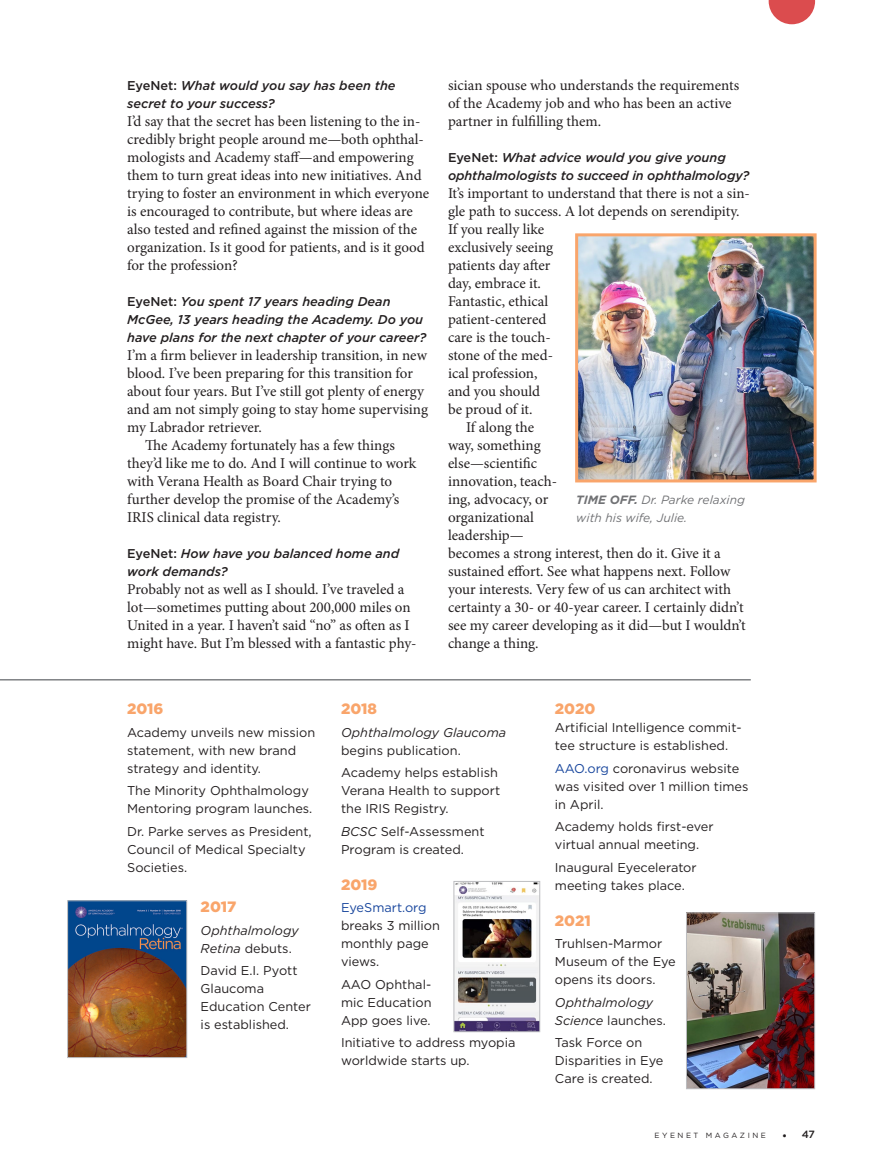
<style>
.page{position:relative;width:878px;height:1175px;background:#fff}
.page>*{position:absolute;margin:0;border:0;box-sizing:border-box;transform-origin:0 0}
.BODY_text_NO_indent{font:15px/18px "Minion Pro";letter-spacing:-.005em;color:#231f20}
.SIDEBAR_body{font:900 15px "Gotham";color:#f9a56b}
.SIDEBAR_body-2{font:12.75px/18px "Gotham";color:#231f20}
.SIDEBAR_body_NO_inde{font:italic 500 12.75px/18px "Gotham";color:#231f20}
.SIDEBAR_body-3{font:italic 12.75px/18px "Gotham";color:#231f20}
.t1{font:italic 12px/18px "Gotham";color:#717275}
.t2{font:500 10.5px "Gotham";color:#231f20}
.t3{font:7.5px "Gotham";letter-spacing:.34em;color:#231f20}
.s1{font-style:normal}
.s2{font-weight:700}
.s3{font-style:italic}
.s4{color:#18469d}
.s5{font-weight:300;font-size:12px}
</style>
<div class="page">
<svg style="left:768px;top:0;width:47px;height:24px"></svg>
<img style="left:579px;top:237px;width:233px;height:241px">
<div style="left:575px;top:233px;width:241px;height:249px;border:3px solid #f9a56b"></div>
<hr style="left:0;top:679px;width:750px;height:1px;background:#808285">
<img style="left:69px;top:902px;width:116px;height:154px">
<div style="left:67px;top:900px;width:120px;height:158px;border:1px solid #bcbdc0"></div>
<img style="left:688px;top:914px;width:124px;height:173px">
<div style="left:686px;top:912px;width:128px;height:177px;border:1px solid #bcbdc0"></div>
<img style="left:455px;top:883px;width:83px;height:147px">
<div style="left:453px;top:881px;width:87px;height:151px;border:1px solid #bcbdc0"></div>
<p class="SIDEBAR_body_NO_inde" style="left:127px;top:76px;width:270px"><span class="s1">EyeNet:</span> What would you say has been the secret to your success?</p>
<p class="BODY_text_NO_indent" style="left:127px;top:112px;width:303px">I’d say that the secret has been listening to the in&shy;credibly bright people around me—both ophthal&shy;mologists and Academy staff—and empowering them to turn great ideas into new initiatives. And trying to foster an environment in which everyone is encouraged to contribute, but where ideas are also tested and refined against the mission of the organization. Is it good for patients, and is it good for the profession?</p>
<p class="SIDEBAR_body_NO_inde" style="left:127px;top:292px;width:301px"><span class="s1">EyeNet:</span> You spent 17 years heading Dean<br>McGee, 13 years heading the Academy. Do you have plans for the next chapter of your career?</p>
<p class="BODY_text_NO_indent" style="left:127px;top:346px;width:302px">I’m a firm believer in leadership transition, in new blood. I’ve been preparing for this transition for about four years. But I’ve still got plenty of energy and am not simply going to stay home supervising my Labrador retriever.</p>
<p class="BODY_text_NO_indent" style="left:127px;top:436px;width:291px;text-indent:18px">The Academy fortunately has a few things they’d like me to do. And I will continue to work with Verana Health as Board Chair trying to further develop the promise of the Academy’s IRIS clinical data registry.</p>
<p class="SIDEBAR_body_NO_inde" style="left:127px;top:544px;width:274px"><span class="s1">EyeNet:</span> How have you balanced home and work demands?</p>
<p class="BODY_text_NO_indent" style="left:127px;top:580px;width:291px">Probably not as well as I should. I’ve traveled a lot—sometimes putting about 200,000 miles on United in a year. I haven’t said “no” as often as I might have. But I’m blessed with a fantastic phy-</p>
<p class="BODY_text_NO_indent" style="left:448px;top:76px;width:293px">sician spouse who understands the requirements of the Academy job and who has been an active partner in fulfilling them.</p>
<p class="SIDEBAR_body_NO_inde" style="left:448px;top:148px;width:303px"><span class="s1">EyeNet:</span> What advice would you give young ophthalmologists to succeed in ophthalmology?</p>
<p class="BODY_text_NO_indent" style="left:448px;top:184px;width:303px">It’s important to understand that there is not a sin&shy;gle path to success. A lot depends on serendipity.<br>If you really like<br>exclusively seeing<br>patients day after<br>day, embrace it.<br>Fantastic, ethical<br>patient-centered<br>care is the touch-<br>stone of the med-<br>ical profession,<br>and you should<br>be proud of it.</p>
<p class="BODY_text_NO_indent" style="left:448px;top:418px;width:299px;text-indent:18px">If along the<br>way, something<br>else—scientific<br>innovation, teach-<br>ing, advocacy, or<br>organizational<br>leadership—<br>becomes a strong interest, then do it. Give it a sustained effort. See what happens next. Follow your interests. Very few of us can architect with certainty a 30- or 40-year career. I certainly didn’t see my career developing as it did—but I wouldn’t change a thing.</p>
<p class="t1" style="left:576px;top:490px;width:170px"><span class="s2">TIME OFF.</span> Dr. Parke relaxing with his wife, Julie.</p>
<p class="SIDEBAR_body" style="left:127px;top:698px;width:38px">2016</p>
<p class="SIDEBAR_body-2" style="left:127px;top:723px;width:190px">Academy unveils new mission statement, with new brand strategy and identity.</p>
<p class="SIDEBAR_body-2" style="left:127px;top:781px;width:187px">The Minority Ophthalmology<br>Mentoring program launches.</p>
<p class="SIDEBAR_body-2" style="left:127px;top:822px;width:186px">Dr. Parke serves as President,<br>Council of Medical Specialty<br>Societies.</p>
<p class="SIDEBAR_body" style="left:201px;top:896px;width:37px">2017</p>
<p class="SIDEBAR_body-3" style="left:201px;top:921px;width:100px">Ophthalmology<br>Retina <span class="s1">debuts.</span></p>
<p class="SIDEBAR_body-2" style="left:201px;top:961px;width:112px">David E.I. Pyott<br>Glaucoma<br>Education Center is established.</p>
<p class="SIDEBAR_body" style="left:341px;top:698px;width:37px">2018</p>
<p class="SIDEBAR_body-3" style="left:341px;top:723px;width:167px">Ophthalmology Glaucoma <span class="s1">begins publication.</span></p>
<p class="SIDEBAR_body-2" style="left:341px;top:763px;width:161px">Academy helps establish<br>Verana Health to support the IRIS Registry.</p>
<p class="SIDEBAR_body-2" style="left:341px;top:822px;width:145px"><span class="s3">BCSC</span> Self-Assessment<br>Program is created.</p>
<p class="SIDEBAR_body" style="left:341px;top:874px;width:38px">2019</p>
<p class="SIDEBAR_body-2" style="left:341px;top:898px;width:100px"><span class="s4">EyeSmart.org </span>breaks 3 million monthly page views.</p>
<p class="SIDEBAR_body-2" style="left:341px;top:975px;width:92px;text-align:justify">AAO Ophthal&shy;mic Education App goes live.</p>
<p class="SIDEBAR_body-2" style="left:341px;top:1033px;width:176px">Initiative to address myopia worldwide starts up.</p>
<p class="SIDEBAR_body" style="left:555px;top:698px;width:42px">2020</p>
<p class="SIDEBAR_body-2" style="left:555px;top:718px;width:188px">Artificial Intelligence commit&shy;tee structure is established.</p>
<p class="SIDEBAR_body-2" style="left:555px;top:759px;width:195px"><span class="s4">AAO.org</span> coronavirus website was visited over 1 million times in April.</p>
<p class="SIDEBAR_body-2" style="left:555px;top:817px;width:160px">Academy holds first-ever virtual annual meeting.</p>
<p class="SIDEBAR_body-2" style="left:555px;top:858px;width:143px">Inaugural Eyecelerator meeting takes place.</p>
<p class="SIDEBAR_body" style="left:555px;top:910px;width:37px">2021</p>
<p class="SIDEBAR_body-2" style="left:555px;top:934px;width:122px">Truhlsen-Marmor<br>Museum of the Eye opens its doors.</p>
<p class="SIDEBAR_body-3" style="left:555px;top:993px;width:112px">Ophthalmology<br>Science <span class="s1">launches.</span></p>
<p class="SIDEBAR_body-2" style="left:555px;top:1033px;width:110px">Task Force on<br>Disparities in Eye<br>Care is created.</p>
<p class="t3" style="left:654px;top:1130px;width:113px">EYENET MAGAZINE</p>
<p class="t2" style="left:781px;top:1127px;width:35px"><span class="s5">•</span> 47</p>
</div>
